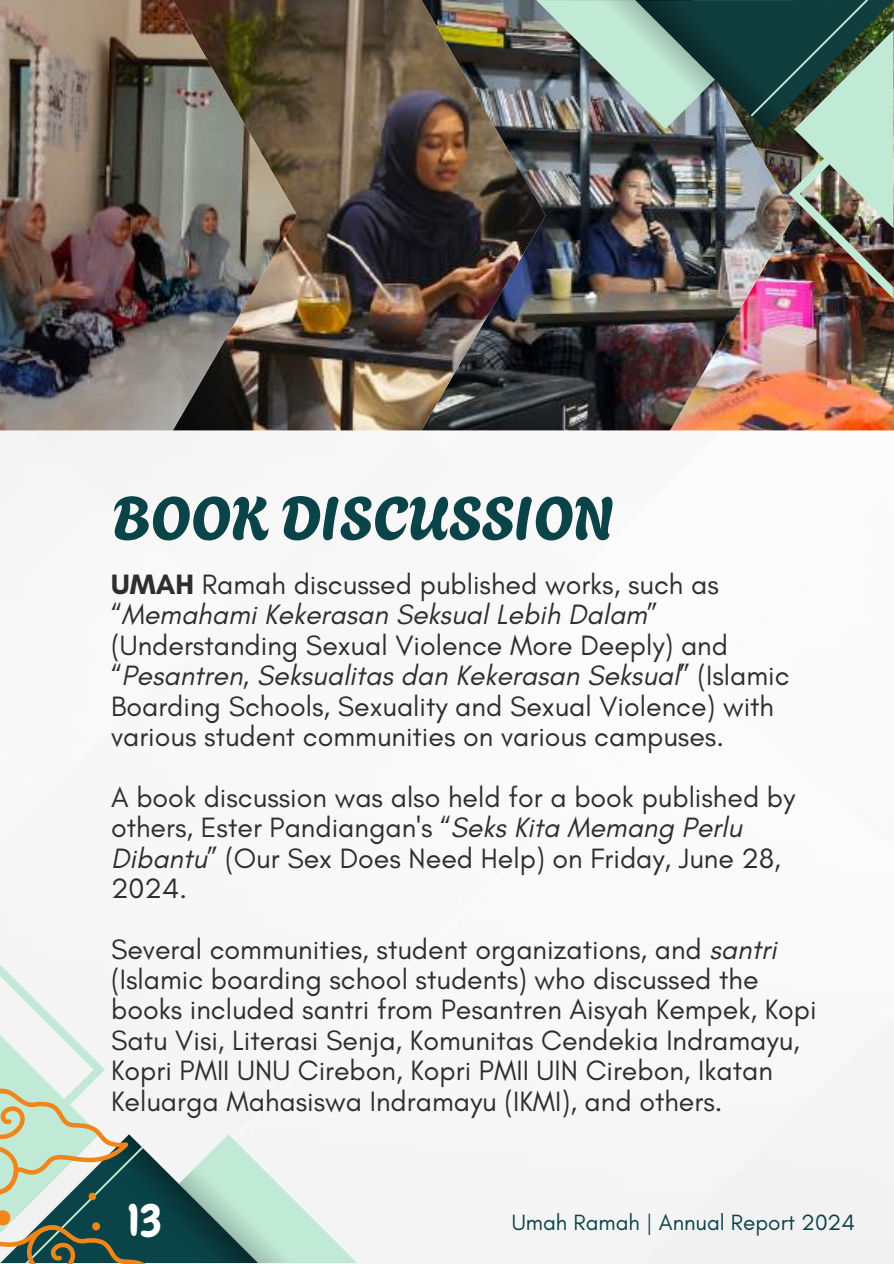
<style>
.page{position:relative;width:894px;height:1264px;background:#fff}
.page>*{position:absolute;margin:0;border:0;box-sizing:border-box;transform-origin:0 0}
.t1{font:60px "Agbalumo";color:#0b4448}
.t2{font:45px "Chewy";color:#fff}
.t3{font:28.5px/30.3px "Glacial Indifference";color:#2f2d2e}
.t4{font:22.5px "Glacial Indifference";color:#0b4448}
.s1{font-weight:700}
.s2{font-style:italic}
</style>
<div class="page">
<img style="left:794px;top:0;width:99px;height:430px">
<img style="left:545px;top:0;width:249px;height:430px">
<img style="left:297px;top:0;width:248px;height:430px">
<img style="left:0;top:0;width:297px;height:430px">
<img style="left:536px;top:1px;width:357px;height:298px">
<svg style="left:0;top:964px;width:357px;height:299px"></svg>
<h1 class="t1" style="left:111px;top:468px;width:506px">BOOK DISCUSSION</h1>
<p class="t3" style="left:111px;top:569px;width:680px"><span class="s1">UMAH</span> Ramah discussed published works, such as “<span class="s2">Memahami Kekerasan Seksual Lebih Dalam</span>” (Understanding Sexual Violence More Deeply) and “<span class="s2">Pesantren, Seksualitas dan Kekerasan Seksual</span>” (Islamic Boarding Schools, Sexuality and Sexual Violence) with various student communities on various campuses.</p>
<p class="t3" style="left:111px;top:781px;width:685px">A book discussion was also held for a book published by others, Ester Pandiangan's “<span class="s2">Seks Kita Memang Perlu Dibantu</span>” (Our Sex Does Need Help) on Friday, June 28, 2024.</p>
<p class="t3" style="left:111px;top:933px;width:707px">Several communities, student organizations, and <span class="s2">santri </span>(Islamic boarding school students) who discussed the books included santri from Pesantren Aisyah Kempek, Kopi Satu Visi, Literasi Senja, Komunitas Cendekia Indramayu, Kopri PMII UNU Cirebon, Kopri PMII UIN Cirebon, Ikatan Keluarga Mahasiswa Indramayu (IKMI), and others.</p>
<h2 class="t2" style="left:128px;top:1192px;width:36px">13</h2>
<p class="t4" style="left:511px;top:1208px;width:344px">Umah Ramah | Annual Report 2024</p>
</div>
